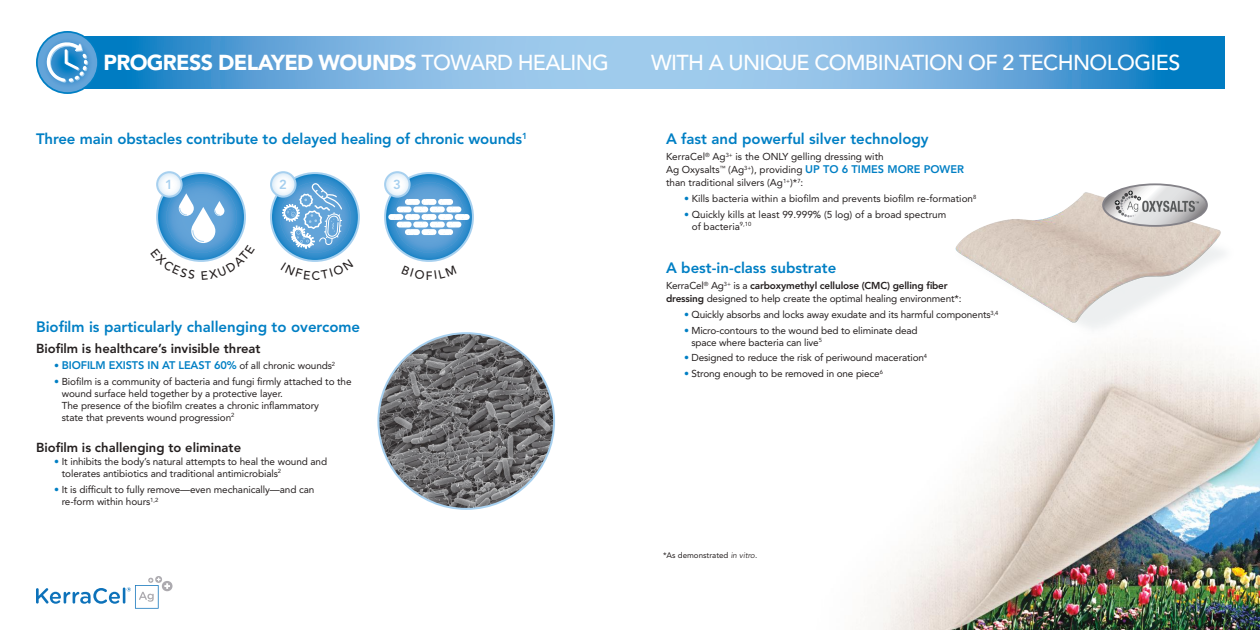
<style>
.page{position:relative;width:1260px;height:630px;background:#fff}
.page>*{position:absolute;margin:0;border:0;box-sizing:border-box;transform-origin:0 0}
.t1{font:500 21.5px "Avenir";letter-spacing:-.03em;color:#fff}
.t2{font:900 21.5px "Avenir";letter-spacing:-.03em;color:#fff}
.t3{font:800 15px "Avenir";color:#007fc4}
.t4{font:800 13px "Avenir";color:#241f1f}
.t5{font:800 13px "Avenir";color:#a7d0ef}
.t6{font:800 11px "Avenir";letter-spacing:-.01em;color:#007fc4}
.t7{font:10px/12px "Avenir";letter-spacing:-.01em;color:#241f1f}
.t8{font:8px "Avenir";color:#241f1f}
.s1{font-weight:500}
.s2{font-weight:400;font-size:10px}
.s3{font-weight:400;font-size:10px;color:#241f1f}
.s4{color:#007fc4}
.s5{font-weight:800;font-size:11px;color:#007fc4}
.s6{font-weight:800}
.s7{font-style:italic}
</style>
<div class="page">
<div style="left:162px;top:581px;width:11px;height:10px;background:#acaaaf;border-radius:50%"></div>
<svg style="left:36px;top:578px;width:134px;height:31px"></svg>
<img style="left:879px;top:355px;width:381px;height:275px">
<svg style="left:83px;top:36px;width:1141px;height:53px;background:#6aacdc"></svg>
<img style="left:955px;top:192px;width:269px;height:163px">
<svg style="left:1103px;top:184px;width:104px;height:42px"></svg>
<img style="left:378px;top:333px;width:176px;height:176px;border-radius:88px">
<svg style="left:37px;top:32px;width:61px;height:61px"></svg>
<div style="left:36px;top:31px;width:63px;height:63px;border:2px solid #007fc4;border-radius:50%"></div>
<svg style="left:47px;top:42px;width:41px;height:41px"></svg>
<svg style="left:385px;top:173px;width:88px;height:88px;background:#4797d1"></svg>
<div style="left:384px;top:172px;width:90px;height:90px;border:2px solid #a7d0ef;border-radius:50%"></div>
<svg style="left:385px;top:172px;width:25px;height:25px"></svg>
<div style="left:384px;top:171px;width:27px;height:27px;border:2px solid #a7d0ef;border-radius:50%"></div>
<div style="left:446px;top:222px;width:15px;height:6px;background:#fff;border-radius:3px"></div>
<div style="left:388px;top:214px;width:15px;height:6px;background:#fff;border-radius:3px"></div>
<div style="left:455px;top:214px;width:15px;height:6px;background:#fff;border-radius:3px"></div>
<div style="left:446px;top:207px;width:15px;height:5px;background:#fff;border-radius:3px"></div>
<svg style="left:394px;top:199px;width:63px;height:36px"></svg>
<svg style="left:271px;top:173px;width:88px;height:88px;background:#3d93cf"></svg>
<div style="left:270px;top:172px;width:90px;height:90px;border:2px solid #a7d0ef;border-radius:50%"></div>
<svg style="left:271px;top:172px;width:25px;height:25px"></svg>
<div style="left:270px;top:171px;width:27px;height:27px;border:2px solid #a7d0ef;border-radius:50%"></div>
<svg style="left:282px;top:183px;width:60px;height:66px;background:#7fb5df"></svg>
<svg style="left:157px;top:173px;width:88px;height:88px"></svg>
<svg style="left:157px;top:172px;width:25px;height:25px"></svg>
<div style="left:156px;top:171px;width:27px;height:27px;border:2px solid #a7d0ef;border-radius:50%"></div>
<svg style="left:299px;top:259px;width:32px;height:3px"></svg>
<svg style="left:156px;top:193px;width:90px;height:69px"></svg>
<h1 class="t2" style="left:103px;top:50px;width:507px">PROGRESS DELAYED WOUNDS <span class="s1">TOWARD HEALING</span></h1>
<h1 class="t1" style="left:651px;top:50px;width:531px">WITH A UNIQUE COMBINATION OF 2 TECHNOLOGIES</h1>
<h2 class="t3" style="left:36px;top:130px;width:493px">Three main obstacles contribute to delayed healing of chronic wounds<sup>1</sup></h2>
<h3 class="t5" style="left:393px;top:177px;width:9px">3</h3>
<h3 class="t5" style="left:279px;top:177px;width:9px">2</h3>
<h3 class="t5" style="left:165px;top:177px;width:9px">1</h3>
<h2 class="t3" style="left:36px;top:318px;width:326px">Biofilm is particularly challenging to overcome</h2>
<h3 class="t4" style="left:36px;top:341px;width:226px">Biofilm is healthcare’s invisible threat</h3>
<p class="t6" style="left:54px;top:359px;width:283px"><span class="s2">•</span> BIOFILM EXISTS IN AT LEAST 60% <span class="s3">of all chronic wounds</span><sup>2</sup></p>
<p class="t7" style="left:62px;top:375px;width:291px;text-indent:-8px"><span class="s4">•</span> Biofilm is a community of bacteria and fungi firmly attached to the wound surface held together by a protective layer.<br>The presence of the biofilm creates a chronic inflammatory<br>state that prevents wound progression<sup>2</sup></p>
<h3 class="t4" style="left:36px;top:439px;width:207px">Biofilm is challenging to eliminate</h3>
<p class="t7" style="left:62px;top:455px;width:267px;text-indent:-8px"><span class="s4">•</span> It inhibits the body’s natural attempts to heal the wound and tolerates antibiotics and traditional antimicrobials<sup>2</sup></p>
<p class="t7" style="left:62px;top:484px;width:254px;text-indent:-8px"><span class="s4">•</span> It is difficult to fully remove—even mechanically—and can re-form within hours<sup>1,2</sup></p>
<h2 class="t3" style="left:666px;top:130px;width:264px">A fast and powerful silver technology</h2>
<p class="t7" style="left:666px;top:151px;width:300px;line-height:13px">KerraCel<sup>®</sup> Ag<sup>3+</sup> is the ONLY gelling dressing with<br>Ag Oxysalts<sup>™</sup> (Ag<sup>3+</sup>), providing <span class="s5">UP TO 6 TIMES MORE POWER </span>than traditional silvers (Ag<sup>1+</sup>)*<sup>7</sup>:</p>
<p class="t7" style="left:684px;top:193px;width:294px"><span class="s4">•</span> Kills bacteria within a biofilm and prevents biofilm re-formation<sup>8</sup></p>
<p class="t7" style="left:692px;top:208px;width:256px;text-indent:-8px"><span class="s4">•</span> Quickly kills at least 99.999% (5 log) of a broad spectrum of bacteria<sup>9,10</sup></p>
<h2 class="t3" style="left:666px;top:259px;width:172px">A best-in-class substrate</h2>
<p class="t7" style="left:666px;top:280px;width:297px;line-height:13px">KerraCel<sup>®</sup> Ag<sup>3+</sup> is a <span class="s6">carboxymethyl cellulose (CMC) gelling fiber dressing</span> designed to help create the optimal healing environment*:</p>
<p class="t7" style="left:684px;top:309px;width:316px"><span class="s4">•</span> Quickly absorbs and locks away exudate and its harmful components<sup>3,4</sup></p>
<p class="t7" style="left:691px;top:324px;width:228px;text-indent:-7px"><span class="s4">•</span> Micro-contours to the wound bed to eliminate dead space where bacteria can live<sup>5</sup></p>
<p class="t7" style="left:684px;top:352px;width:245px"><span class="s4">•</span> Designed to reduce the risk of periwound maceration<sup>4</sup></p>
<p class="t7" style="left:684px;top:367px;width:200px"><span class="s4">•</span> Strong enough to be removed in one piece<sup>6</sup></p>
<p class="t8" style="left:663px;top:551px;width:96px">*As demonstrated <span class="s7">in vitro</span>.</p>
</div>
